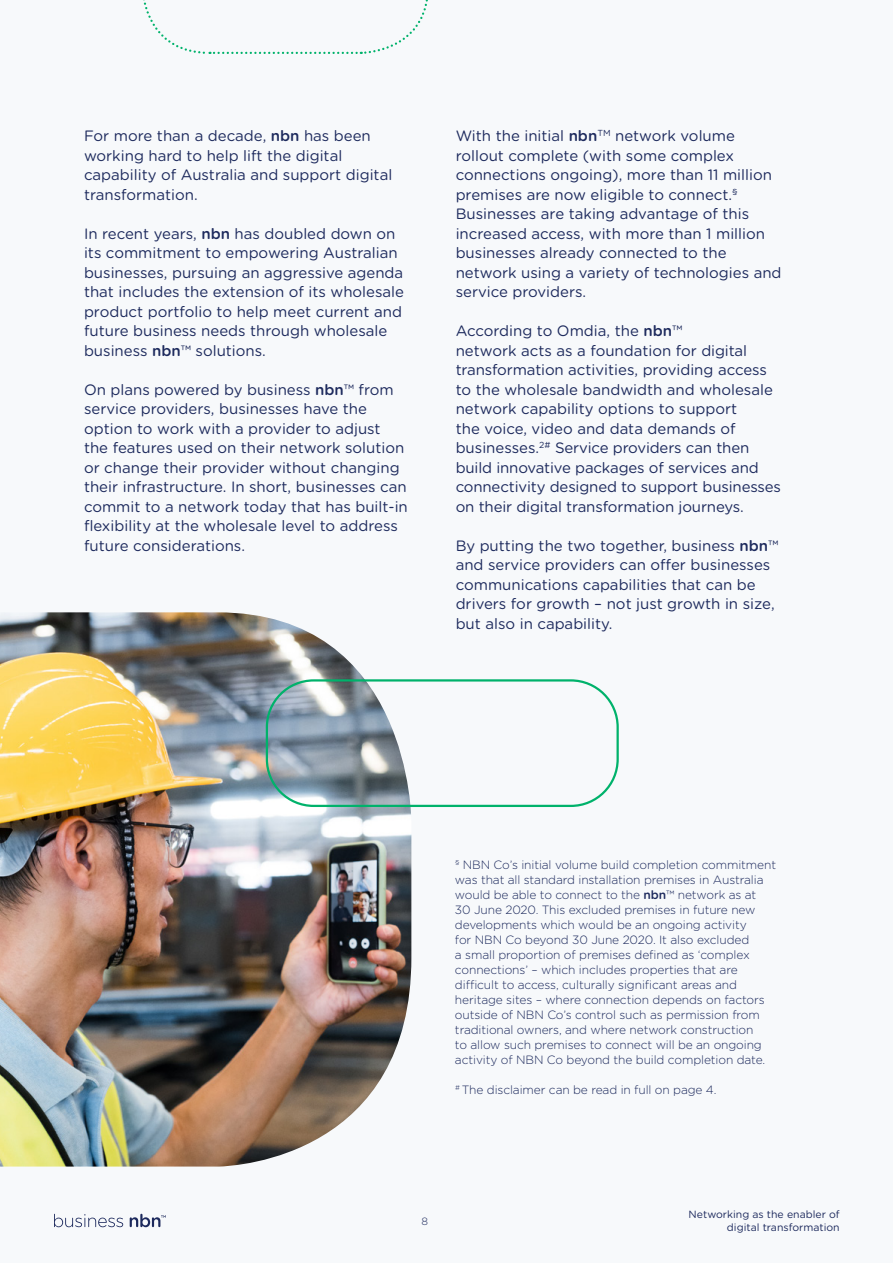
<style>
.page{position:relative;width:893px;height:1263px;background:#f7f9fb}
.page>*{position:absolute;margin:0;border:0;box-sizing:border-box;transform-origin:0 0}
.t1{font:15px/19.5px "Gotham Rounded";color:#1d2a5d}
.t2{font:300 12px/15px "Gotham Rounded";letter-spacing:-.01em;color:#1d2a5d}
.t3{font:10.5px/12.6px "Gotham Rounded";color:#1d2a5d;text-align:right}
.t4{font:300 10.5px "Gotham Rounded";color:#1d2a5d}
.s1{font-weight:500}
</style>
<div class="page">
<img style="left:0;top:612px;width:411px;height:554px">
<div style="left:266px;top:679px;width:353px;height:128px;border:2px solid #00b26b;border-radius:47px"></div>
<svg style="left:54px;top:1214px;width:112px;height:13px"></svg>
<svg style="left:143px;top:0;width:285px;height:54px"></svg>
<p class="t1" style="left:84px;top:125px;width:310px">For more than a decade, <span class="s1">nbn</span> has been working hard to help lift the digital capability of Australia and support digital transformation.</p>
<p class="t1" style="left:84px;top:223px;width:322px">In recent years, <span class="s1">nbn</span> has doubled down on its commitment to empowering Australian businesses, pursuing an aggressive agenda that includes the extension of its wholesale product portfolio to help meet current and future business needs through wholesale business <span class="s1">nbn</span>™ solutions.</p>
<p class="t1" style="left:84px;top:379px;width:325px">On plans powered by business <span class="s1">nbn</span>™ from service providers, businesses have the option to work with a provider to adjust the features used on their network solution or change their provider without changing their infrastructure. In short, businesses can commit to a network today that has built-in flexibility at the wholesale level to address future considerations.</p>
<p class="t1" style="left:456px;top:125px;width:327px">With the initial <span class="s1">nbn</span><sup>TM</sup> network volume rollout complete (with some complex connections ongoing), more than 11 million premises are now eligible to connect.<sup>§ </sup>Businesses are taking advantage of this increased access, with more than 1 million businesses already connected to the network using a variety of technologies and service providers.</p>
<p class="t1" style="left:456px;top:320px;width:327px">According to Omdia, the <span class="s1">nbn</span>™<br>network acts as a foundation for digital transformation activities, providing access to the wholesale bandwidth and wholesale network capability options to support<br>the voice, video and data demands of businesses.<sup>2#</sup> Service providers can then build innovative packages of services and connectivity designed to support businesses on their digital transformation journeys.</p>
<p class="t1" style="left:456px;top:535px;width:324px">By putting the two together, business <span class="s1">nbn</span>™ and service providers can offer businesses communications capabilities that can be drivers for growth – not just growth in size, but also in capability.</p>
<p class="t2" style="left:455px;top:856px;width:323px"><sup>§</sup> NBN Co’s initial volume build completion commitment was that all standard installation premises in Australia would be able to connect to the <span class="s1">nbn</span>™ network as at<br>30 June 2020. This excluded premises in future new developments which would be an ongoing activity<br>for NBN Co beyond 30 June 2020. It also excluded<br>a small proportion of premises defined as ‘complex connections’ – which includes properties that are difficult to access, culturally significant areas and heritage sites – where connection depends on factors outside of NBN Co’s control such as permission from traditional owners, and where network construction<br>to allow such premises to connect will be an ongoing activity of NBN Co beyond the build completion date.</p>
<p class="t2" style="left:455px;top:1081px;width:263px"><sup>#</sup> The disclaimer can be read in full on page 4.</p>
<p class="t4" style="left:421px;top:1214px;width:8px">8</p>
<p class="t3" style="left:689px;top:1208px;width:153px">Networking as the enabler of digital transformation</p>
</div>
